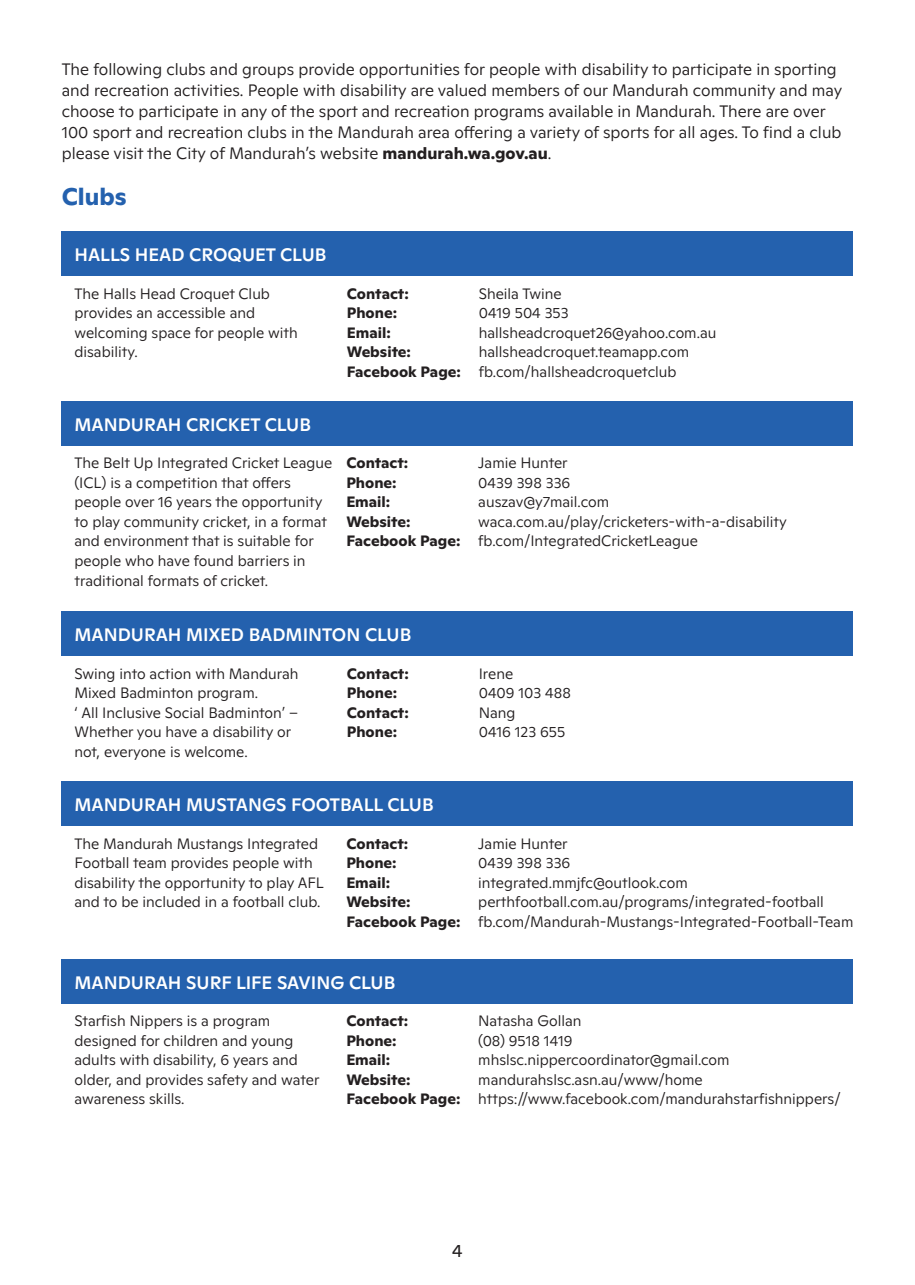
<style>
.page{position:relative;width:915px;height:1285px;background:#fff}
.page>*{position:absolute;margin:0;border:0;box-sizing:border-box;transform-origin:0 0}
.Subheading{font:700 24px "Ginto Normal";color:#2461ae}
.CLUB_names{font:500 18px "Ginto Normal";color:#fff}
.t1{font:18px "Ginto Normal";color:#231f20}
.body{font:300 16.5px/21px "Ginto Normal";color:#231f20}
.body-2{font:300 15px/19.5px "Ginto Normal";color:#231f20}
.t2{font:700 15px/19.5px "Ginto Normal";color:#231f20}
.s1{font-weight:700}
</style>
<div class="page">
<div style="left:62px;top:958px;width:791px;height:45px;background:#2461ae"></div>
<div style="left:62px;top:611px;width:791px;height:45px;background:#2461ae"></div>
<div style="left:62px;top:231px;width:791px;height:45px;background:#2461ae"></div>
<div style="left:62px;top:781px;width:791px;height:45px;background:#2461ae"></div>
<div style="left:62px;top:401px;width:791px;height:45px;background:#2461ae"></div>
<p class="body" style="left:62px;top:57px;width:781px">The following clubs and groups provide opportunities for people with disability to participate in sporting and recreation activities. People with disability are valued members of our Mandurah community and may choose to participate in any of the sport and recreation programs available in Mandurah. There are over 100 sport and recreation clubs in the Mandurah area offering a variety of sports for all ages. To find a club please visit the City of Mandurah’s website <span class="s1">mandurah.wa.gov.au</span>.</p>
<p class="Subheading" style="left:62px;top:179px;width:67px">Clubs</p>
<p class="CLUB_names" style="left:74px;top:241px;width:253px">HALLS HEAD CROQUET CLUB</p>
<p class="body-2" style="left:74px;top:283px;width:197px">The Halls Head Croquet Club</p>
<p class="body-2" style="left:74px;top:302px;width:182px">provides an accessible and</p>
<p class="body-2" style="left:74px;top:322px;width:225px">welcoming space for people with</p>
<p class="body-2" style="left:74px;top:341px;width:65px">disability.</p>
<p class="t2" style="left:347px;top:282px;width:116px">Contact:<br>Phone:<br>Email:<br>Website:<br>Facebook Page:</p>
<p class="body-2" style="left:478px;top:283px;width:239px">Sheila Twine<br>0419 504 353 hallsheadcroquet26@yahoo.com.au hallsheadcroquet.teamapp.com fb.com/hallsheadcroquetclub</p>
<p class="CLUB_names" style="left:74px;top:411px;width:238px">MANDURAH CRICKET CLUB</p>
<p class="body-2" style="left:74px;top:452px;width:259px">The Belt Up Integrated Cricket League (ICL) is a competition that offers people over 16 years the opportunity to play community cricket, in a format and environment that is suitable for people who have found barriers in traditional formats of cricket.</p>
<p class="t2" style="left:346px;top:452px;width:116px">Contact:<br>Phone:<br>Email:<br>Website:<br>Facebook Page:</p>
<p class="body-2" style="left:478px;top:452px;width:310px">Jamie Hunter<br>0439 398 336<br>auszav@y7mail.com waca.com.au/play/cricketers-with-a-disability fb.com/IntegratedCricketLeague</p>
<p class="CLUB_names" style="left:74px;top:621px;width:338px">MANDURAH MIXED BADMINTON CLUB</p>
<p class="body-2" style="left:74px;top:662px;width:225px">Swing into action with Mandurah</p>
<p class="body-2" style="left:74px;top:681px;width:185px">Mixed Badminton program.</p>
<p class="body-2" style="left:74px;top:701px;width:225px">‘ All Inclusive Social Badminton’ –</p>
<p class="body-2" style="left:74px;top:720px;width:218px">Whether you have a disability or</p>
<p class="body-2" style="left:74px;top:740px;width:175px">not, everyone is welcome.</p>
<p class="t2" style="left:347px;top:662px;width:63px">Contact:<br>Phone:<br>Contact:<br>Phone:</p>
<p class="body-2" style="left:478px;top:662px;width:94px">Irene<br>0409 103 488<br>Nang<br>0416 123 655</p>
<p class="CLUB_names" style="left:74px;top:791px;width:360px">MANDURAH MUSTANGS FOOTBALL CLUB</p>
<p class="body-2" style="left:74px;top:832px;width:251px">The Mandurah Mustangs Integrated Football team provides people with disability the opportunity to play AFL and to be included in a football club.</p>
<p class="t2" style="left:346px;top:832px;width:116px">Contact:<br>Phone:<br>Email:<br>Website:<br>Facebook Page:</p>
<p class="body-2" style="left:478px;top:832px;width:376px">Jamie Hunter<br>0439 398 336<br>integrated.mmjfc@outlook.com perthfootball.com.au/programs/integrated-football fb.com/Mandurah-Mustangs-Integrated-Football-Team</p>
<p class="CLUB_names" style="left:74px;top:968px;width:322px">MANDURAH SURF LIFE SAVING CLUB</p>
<p class="body-2" style="left:74px;top:1009px;width:197px">Starfish Nippers is a program</p>
<p class="body-2" style="left:74px;top:1029px;width:220px">designed for children and young</p>
<p class="body-2" style="left:74px;top:1048px;width:225px">adults with disability, 6 years and</p>
<p class="body-2" style="left:74px;top:1068px;width:246px">older, and provides safety and water awareness skills.</p>
<p class="t2" style="left:346px;top:1009px;width:116px">Contact:<br>Phone:<br>Email:<br>Website:<br>Facebook Page:</p>
<p class="body-2" style="left:478px;top:1009px;width:364px">Natasha Gollan<br>(08) 9518 1419<br>mhslsc.nippercoordinator@gmail.com mandurahslsc.asn.au/www/home https://www.facebook.com/mandurahstarfishnippers/</p>
<p class="t1" style="left:452px;top:1236px;width:12px">4</p>
</div>
